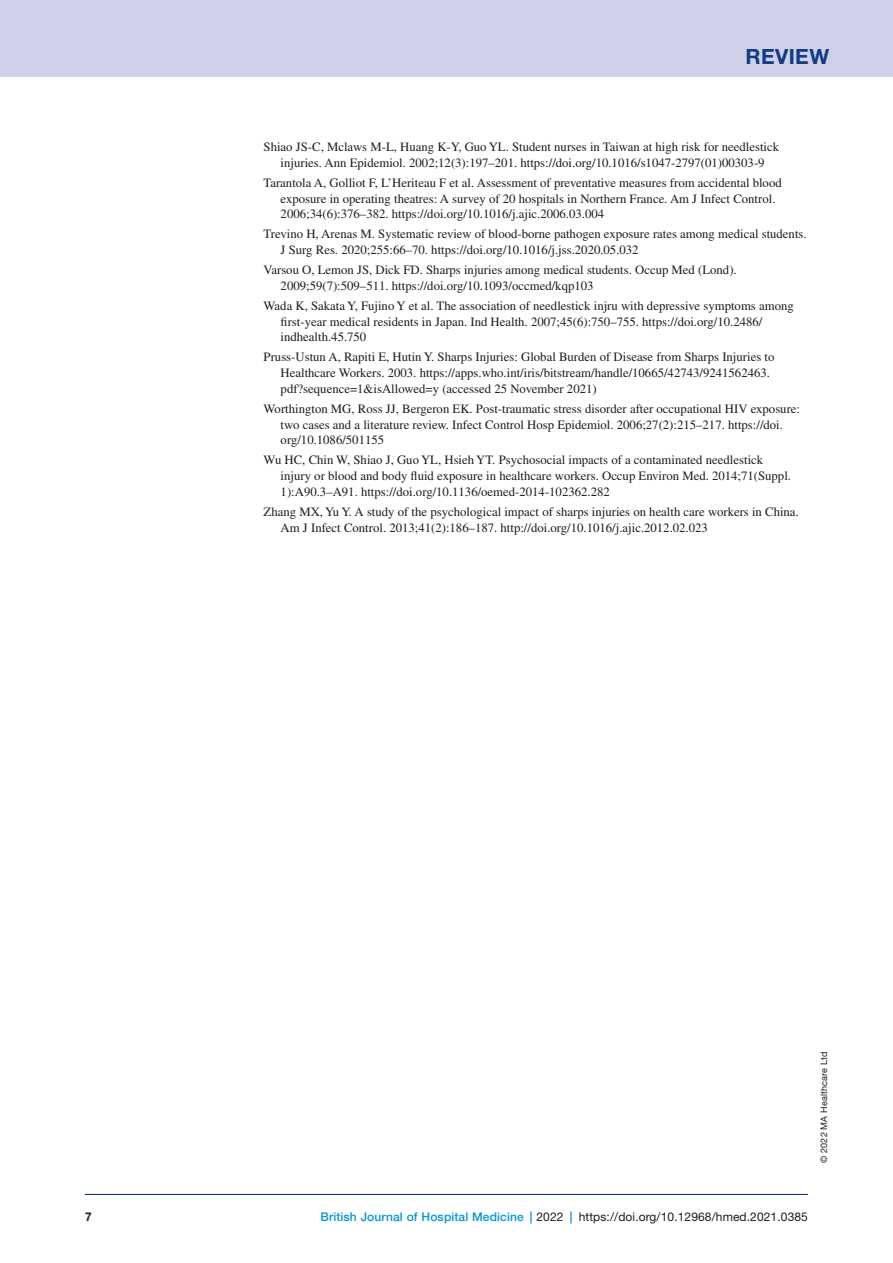
<style>
.page{position:relative;width:893px;height:1263px;background:#fff}
.page>*{position:absolute;margin:0;border:0;box-sizing:border-box;transform-origin:0 0}
.t1{font:700 21px "Helvetica Neue LT Std";letter-spacing:.015em;color:#143a85}
.t2{font:12.75px/15.8px "Times LT Std";color:#1d1d1b}
.t3{font:12px "Helvetica Neue LT Std";letter-spacing:.01em;color:#1d1d1b}
.t4{font:700 12px "Helvetica Neue LT Std";color:#1d1d1b}
.t5{font:9px "Helvetica Neue LT Std";letter-spacing:.02em;color:#1d1d1b}
.s1{font-weight:500;color:#0097d8}
</style>
<div class="page">
<hr style="left:85px;top:1194px;width:723px;height:1px;background:#143a85">
<div style="left:0;top:0;width:893px;height:77px;background:#ced1e8"></div>
<h1 class="t1" style="left:746px;top:43px;width:85px">REVIEW</h1>
<p class="t2" style="left:264px;top:139px;width:517px;text-align:center">Shiao JS-C, Mclaws M-L, Huang K-Y, Guo YL. Student nurses in Taiwan at high risk for needlestick injuries. Ann Epidemiol. 2002;12(3):197–201. https://doi.org/10.1016/s1047-2797(01)00303-9</p>
<p class="t2" style="left:281px;top:175px;width:503px;text-indent:-17px">Tarantola A, Golliot F, L’Heriteau F et al. Assessment of preventative measures from accidental blood exposure in operating theatres: A survey of 20 hospitals in Northern France. Am J Infect Control.<br>2006;34(6):376–382. https://doi.org/10.1016/j.ajic.2006.03.004</p>
<p class="t2" style="left:281px;top:226px;width:528px;text-indent:-17px">Trevino H, Arenas M. Systematic review of blood-borne pathogen exposure rates among medical students.<br>J Surg Res. 2020;255:66–70. https://doi.org/10.1016/j.jss.2020.05.032</p>
<p class="t2" style="left:281px;top:262px;width:458px;text-indent:-17px">Varsou O, Lemon JS, Dick FD. Sharps injuries among medical students. Occup Med (Lond).<br>2009;59(7):509–511. https://doi.org/10.1093/occmed/kqp103</p>
<p class="t2" style="left:281px;top:298px;width:515px;text-indent:-17px">Wada K, Sakata Y, Fujino Y et al. The association of needlestick injru with depressive symptoms among first-year medical residents in Japan. Ind Health. 2007;45(6):750–755. https://doi.org/10.2486/ indhealth.45.750</p>
<p class="t2" style="left:281px;top:349px;width:495px;text-indent:-17px">Pruss-Ustun A, Rapiti E, Hutin Y. Sharps Injuries: Global Burden of Disease from Sharps Injuries to<br>Healthcare Workers. 2003. https://apps.who.int/iris/bitstream/handle/10665/42743/9241562463. pdf?sequence=1&amp;isAllowed=y (accessed 25 November 2021)</p>
<p class="t2" style="left:281px;top:401px;width:521px;text-indent:-17px">Worthington MG, Ross JJ, Bergeron EK. Post-traumatic stress disorder after occupational HIV exposure: two cases and a literature review. Infect Control Hosp Epidemiol. 2006;27(2):215–217. https://doi. org/10.1086/501155</p>
<p class="t2" style="left:281px;top:452px;width:512px;text-indent:-17px">Wu HC, Chin W, Shiao J, Guo YL, Hsieh YT. Psychosocial impacts of a contaminated needlestick injury or blood and body fluid exposure in healthcare workers. Occup Environ Med. 2014;71(Suppl.<br>1):A90.3–A91. https://doi.org/10.1136/oemed-2014-102362.282</p>
<p class="t2" style="left:281px;top:504px;width:520px;text-indent:-17px">Zhang MX, Yu Y. A study of the psychological impact of sharps injuries on health care workers in China.<br>Am J Infect Control. 2013;41(2):186–187. http://doi.org/10.1016/j.ajic.2012.02.023</p>
<p class="t5" style="left:818px;top:1163px;width:113px;rotate:-90deg">© 2022 MA Healthcare Ltd</p>
<p class="t4" style="left:85px;top:1209px;width:8px">7</p>
<p class="t3" style="left:320px;top:1209px;width:489px"><span class="s1">British Journal of Hospital Medicine |</span> 2022 <span class="s1">|</span> https://doi.org/10.12968/hmed.2021.0385</p>
</div>
